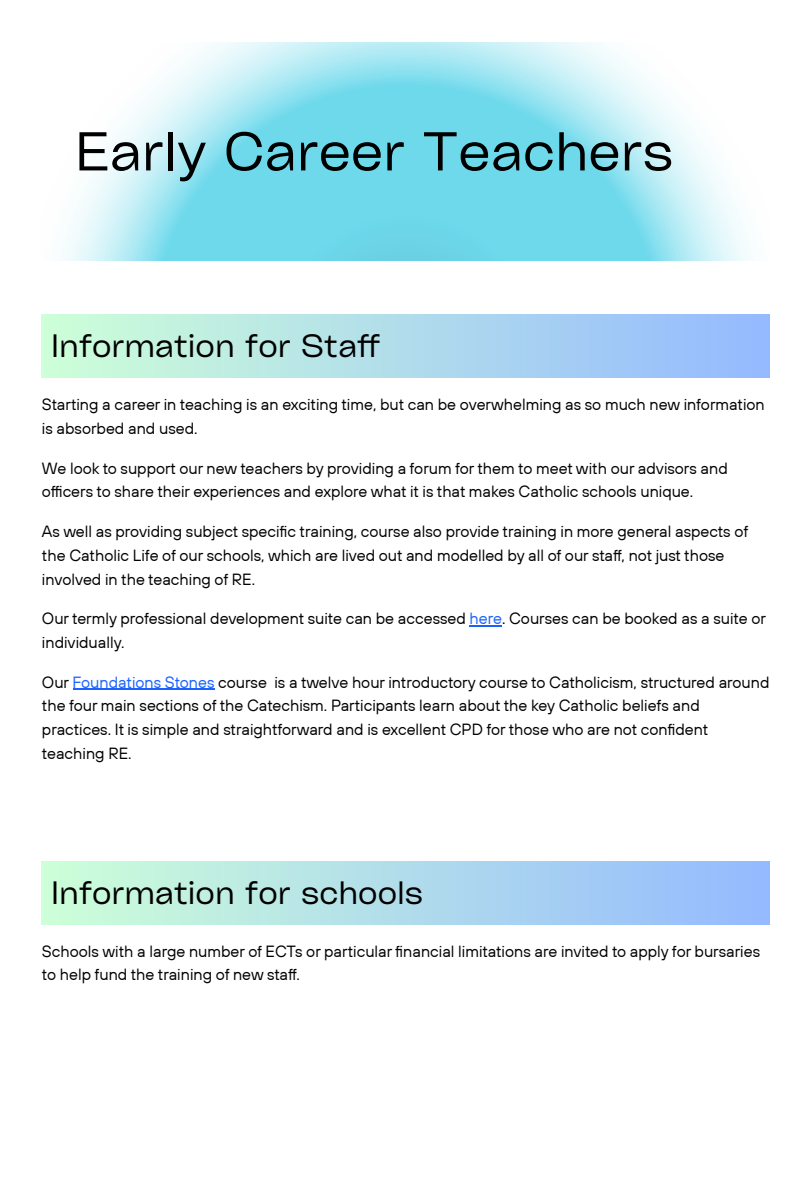
<style>
.page{position:relative;width:810px;height:1181px;background:#fff}
.page>*{position:absolute;margin:0;border:0;box-sizing:border-box;transform-origin:0 0}
.t1{font:52.35px "Cy Grotesk Key";color:#000}
.t2{font:31.05px "Cy Grotesk Key";color:#000}
.t3{font:16.2px/23.2px "TT Hoves";color:#000}
.s1{color:#1a62ff}
</style>
<div class="page">
<hr style="left:470px;top:625px;width:32px;height:1px;background:#1a62ff">
<hr style="left:73px;top:689px;width:142px;height:1px;background:#1a62ff">
<svg style="left:63px;top:42px;width:687px;height:218px"></svg>
<div style="left:42px;top:315px;width:728px;height:62px;background:linear-gradient(to right,#cdffd8,#94b9ff)"></div>
<div style="left:42px;top:861px;width:728px;height:63px;background:linear-gradient(to right,#cdffd8,#94b9ff)"></div>
<p class="t1" style="left:75px;top:118px;width:600px">Early Career Teachers</p>
<p class="t2" style="left:51px;top:326px;width:318px">Information for Staff</p>
<p class="t3" style="left:42px;top:392px;width:724px;line-height:24.3px">Starting a career in teaching is an exciting time, but can be overwhelming as so much new information is absorbed and used.</p>
<p class="t3" style="left:42px;top:456px;width:687px">We look to support our new teachers by providing a forum for them to meet with our advisors and officers to share their experiences and explore what it is that makes Catholic schools unique.</p>
<p class="t3" style="left:42px;top:519px;width:708px;line-height:23.7px">As well as providing subject specific training, course also provide training in more general aspects of the Catholic Life of our schools, which are lived out and modelled by all of our staff, not just those involved in the teaching of RE.</p>
<p class="t3" style="left:42px;top:606px;width:725px">Our termly professional development suite can be accessed <span class="s1">here</span>. Courses can be booked as a suite or individually.</p>
<p class="t3" style="left:42px;top:670px;width:729px">Our <span class="s1">Foundations Stones</span> course is a twelve hour introductory course to Catholicism, structured around the four main sections of the Catechism. Participants learn about the key Catholic beliefs and practices. It is simple and straightforward and is excellent CPD for those who are not confident teaching RE.</p>
<p class="t2" style="left:51px;top:873px;width:374px">Information for schools</p>
<p class="t3" style="left:42px;top:939px;width:720px">Schools with a large number of ECTs or particular financial limitations are invited to apply for bursaries to help fund the training of new staff.</p>
</div>
